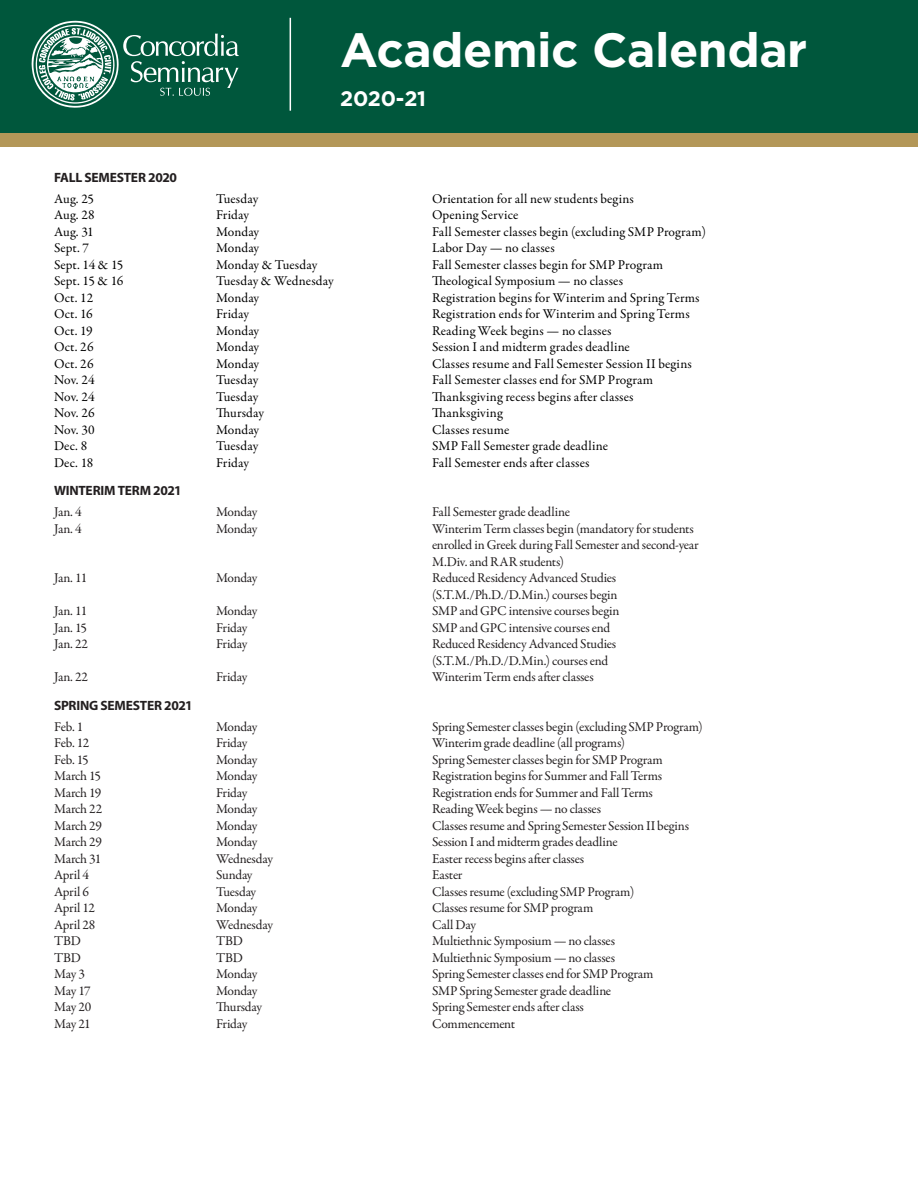
<style>
.page{position:relative;width:918px;height:1188px;background:#fff}
.page>*{position:absolute;margin:0;border:0;box-sizing:border-box;transform-origin:0 0}
.t1{font:700 48px "Gotham HTF";letter-spacing:-.01em;color:#fff}
.t2{font:700 21px "Gotham HTF";letter-spacing:-.01em;color:#fff}
.t3{font:13.5px/16.5px "Garamond Premr Pro";letter-spacing:-.015em;color:#231f20}
.t4{font:13.5px "Garamond Premr Pro";letter-spacing:.01em;color:#000}
.t5{font:700 13.5px "Myriad Pro";letter-spacing:-.015em;color:#231f20}
</style>
<div class="page">
<div style="left:0;top:0;width:918px;height:133px;background:#00573c"></div>
<div style="left:0;top:133px;width:918px;height:13px;background:#b39758"></div>
<svg style="left:32px;top:21px;width:207px;height:87px"></svg>
<hr style="left:290px;top:18px;width:1px;height:93px;background:#fff">
<p class="t1" style="left:340px;top:23px;width:469px">Academic Calendar</p>
<p class="t2" style="left:340px;top:87px;width:87px">2020-21</p>
<p class="t5" style="left:54px;top:168px;width:125px">FALL SEMESTER 2020</p>
<p class="t4" style="left:54px;top:190px;width:42px">Aug. 25</p>
<p class="t4" style="left:216px;top:190px;width:44px">Tuesday</p>
<p class="t4" style="left:432px;top:190px;width:203px">Orientation for all new students begins</p>
<p class="t4" style="left:54px;top:207px;width:42px">Aug. 28</p>
<p class="t4" style="left:216px;top:207px;width:35px">Friday</p>
<p class="t4" style="left:432px;top:207px;width:88px">Opening Service</p>
<p class="t4" style="left:54px;top:223px;width:41px">Aug. 31</p>
<p class="t4" style="left:216px;top:223px;width:45px">Monday</p>
<p class="t4" style="left:432px;top:223px;width:276px">Fall Semester classes begin (excluding SMP Program)</p>
<p class="t4" style="left:54px;top:240px;width:37px">Sept. 7</p>
<p class="t4" style="left:216px;top:240px;width:45px">Monday</p>
<p class="t4" style="left:432px;top:240px;width:124px">Labor Day — no classes</p>
<p class="t4" style="left:54px;top:256px;width:71px">Sept. 14 &amp; 15</p>
<p class="t4" style="left:216px;top:256px;width:103px">Monday &amp; Tuesday</p>
<p class="t4" style="left:432px;top:256px;width:233px">Fall Semester classes begin for SMP Program</p>
<p class="t4" style="left:54px;top:273px;width:71px">Sept. 15 &amp; 16</p>
<p class="t4" style="left:216px;top:273px;width:119px">Tuesday &amp; Wednesday</p>
<p class="t4" style="left:432px;top:273px;width:193px">Theological Symposium — no classes</p>
<p class="t4" style="left:54px;top:289px;width:41px">Oct. 12</p>
<p class="t4" style="left:216px;top:289px;width:45px">Monday</p>
<p class="t4" style="left:432px;top:289px;width:269px">Registration begins for Winterim and Spring Terms</p>
<p class="t4" style="left:54px;top:306px;width:40px">Oct. 16</p>
<p class="t4" style="left:216px;top:306px;width:35px">Friday</p>
<p class="t4" style="left:432px;top:306px;width:259px">Registration ends for Winterim and Spring Terms</p>
<p class="t4" style="left:54px;top:322px;width:40px">Oct. 19</p>
<p class="t4" style="left:216px;top:322px;width:45px">Monday</p>
<p class="t4" style="left:432px;top:322px;width:181px">Reading Week begins — no classes</p>
<p class="t4" style="left:54px;top:339px;width:41px">Oct. 26</p>
<p class="t4" style="left:216px;top:339px;width:45px">Monday</p>
<p class="t4" style="left:432px;top:339px;width:199px">Session I and midterm grades deadline</p>
<p class="t4" style="left:54px;top:355px;width:41px">Oct. 26</p>
<p class="t4" style="left:216px;top:355px;width:45px">Monday</p>
<p class="t4" style="left:432px;top:355px;width:261px">Classes resume and Fall Semester Session II begins</p>
<p class="t4" style="left:54px;top:372px;width:42px">Nov. 24</p>
<p class="t4" style="left:216px;top:372px;width:44px">Tuesday</p>
<p class="t4" style="left:432px;top:372px;width:223px">Fall Semester classes end for SMP Program</p>
<p class="t4" style="left:54px;top:388px;width:42px">Nov. 24</p>
<p class="t4" style="left:216px;top:388px;width:44px">Tuesday</p>
<p class="t4" style="left:432px;top:388px;width:203px">Thanksgiving recess begins after classes</p>
<p class="t4" style="left:54px;top:405px;width:42px">Nov. 26</p>
<p class="t4" style="left:216px;top:405px;width:50px">Thursday</p>
<p class="t4" style="left:432px;top:405px;width:72px">Thanksgiving</p>
<p class="t4" style="left:54px;top:421px;width:42px">Nov. 30</p>
<p class="t4" style="left:216px;top:421px;width:45px">Monday</p>
<p class="t4" style="left:432px;top:421px;width:79px">Classes resume</p>
<p class="t4" style="left:54px;top:438px;width:35px">Dec. 8</p>
<p class="t4" style="left:216px;top:438px;width:44px">Tuesday</p>
<p class="t4" style="left:432px;top:438px;width:177px">SMP Fall Semester grade deadline</p>
<p class="t4" style="left:54px;top:454px;width:41px">Dec. 18</p>
<p class="t4" style="left:216px;top:454px;width:35px">Friday</p>
<p class="t4" style="left:432px;top:454px;width:159px">Fall Semester ends after classes</p>
<p class="t5" style="left:54px;top:482px;width:129px">WINTERIM TERM 2021</p>
<p class="t3" style="left:54px;top:504px;width:29px">Jan. 4</p>
<p class="t3" style="left:216px;top:504px;width:43px">Monday</p>
<p class="t3" style="left:432px;top:504px;width:140px">Fall Semester grade deadline</p>
<p class="t3" style="left:54px;top:521px;width:29px">Jan. 4</p>
<p class="t3" style="left:216px;top:521px;width:43px">Monday</p>
<p class="t3" style="left:432px;top:521px;width:268px">Winterim Term classes begin (mandatory for students enrolled in Greek during Fall Semester and second-year<br>M.Div. and RAR students)</p>
<p class="t3" style="left:54px;top:570px;width:35px">Jan. 11</p>
<p class="t3" style="left:216px;top:570px;width:43px">Monday</p>
<p class="t3" style="left:432px;top:570px;width:187px">Reduced Residency Advanced Studies (S.T.M./Ph.D./D.Min.) courses begin</p>
<p class="t3" style="left:54px;top:603px;width:35px">Jan. 11</p>
<p class="t3" style="left:216px;top:603px;width:43px">Monday</p>
<p class="t3" style="left:432px;top:603px;width:189px">SMP and GPC intensive courses begin</p>
<p class="t3" style="left:54px;top:620px;width:35px">Jan. 15</p>
<p class="t3" style="left:216px;top:620px;width:33px">Friday</p>
<p class="t3" style="left:432px;top:620px;width:180px">SMP and GPC intensive courses end</p>
<p class="t3" style="left:54px;top:636px;width:36px">Jan. 22</p>
<p class="t3" style="left:216px;top:636px;width:33px">Friday</p>
<p class="t3" style="left:432px;top:636px;width:186px">Reduced Residency Advanced Studies</p>
<p class="t3" style="left:432px;top:653px;width:178px">(S.T.M./Ph.D./D.Min.) courses end</p>
<p class="t3" style="left:54px;top:669px;width:36px">Jan. 22</p>
<p class="t3" style="left:216px;top:669px;width:33px">Friday</p>
<p class="t3" style="left:432px;top:669px;width:163px">Winterim Term ends after classes</p>
<p class="t5" style="left:54px;top:696px;width:140px">SPRING SEMESTER 2021</p>
<p class="t3" style="left:54px;top:719px;width:31px">Feb. 1</p>
<p class="t3" style="left:216px;top:719px;width:43px">Monday</p>
<p class="t3" style="left:432px;top:719px;width:272px">Spring Semester classes begin (excluding SMP Program)</p>
<p class="t3" style="left:54px;top:735px;width:37px">Feb. 12</p>
<p class="t3" style="left:216px;top:735px;width:33px">Friday</p>
<p class="t3" style="left:432px;top:735px;width:194px">Winterim grade deadline (all programs)</p>
<p class="t3" style="left:54px;top:752px;width:36px">Feb. 15</p>
<p class="t3" style="left:216px;top:752px;width:43px">Monday</p>
<p class="t3" style="left:432px;top:752px;width:232px">Spring Semester classes begin for SMP Program</p>
<p class="t3" style="left:54px;top:768px;width:49px">March 15</p>
<p class="t3" style="left:216px;top:768px;width:43px">Monday</p>
<p class="t3" style="left:432px;top:768px;width:232px">Registration begins for Summer and Fall Terms</p>
<p class="t3" style="left:54px;top:785px;width:49px">March 19</p>
<p class="t3" style="left:216px;top:785px;width:33px">Friday</p>
<p class="t3" style="left:432px;top:785px;width:222px">Registration ends for Summer and Fall Terms</p>
<p class="t3" style="left:54px;top:801px;width:50px">March 22</p>
<p class="t3" style="left:216px;top:801px;width:43px">Monday</p>
<p class="t3" style="left:432px;top:801px;width:171px">Reading Week begins — no classes</p>
<p class="t3" style="left:54px;top:818px;width:49px">March 29</p>
<p class="t3" style="left:216px;top:818px;width:43px">Monday</p>
<p class="t3" style="left:432px;top:818px;width:259px">Classes resume and Spring Semester Session II begins</p>
<p class="t3" style="left:54px;top:834px;width:49px">March 29</p>
<p class="t3" style="left:216px;top:834px;width:43px">Monday</p>
<p class="t3" style="left:432px;top:834px;width:187px">Session I and midterm grades deadline</p>
<p class="t3" style="left:54px;top:851px;width:49px">March 31</p>
<p class="t3" style="left:216px;top:851px;width:58px">Wednesday</p>
<p class="t3" style="left:432px;top:851px;width:154px">Easter recess begins after classes</p>
<p class="t3" style="left:54px;top:867px;width:37px">April 4</p>
<p class="t3" style="left:216px;top:867px;width:38px">Sunday</p>
<p class="t3" style="left:432px;top:867px;width:32px">Easter</p>
<p class="t3" style="left:54px;top:884px;width:37px">April 6</p>
<p class="t3" style="left:216px;top:884px;width:42px">Tuesday</p>
<p class="t3" style="left:432px;top:884px;width:204px">Classes resume (excluding SMP Program)</p>
<p class="t3" style="left:54px;top:900px;width:43px">April 12</p>
<p class="t3" style="left:216px;top:900px;width:43px">Monday</p>
<p class="t3" style="left:432px;top:900px;width:163px">Classes resume for SMP program</p>
<p class="t3" style="left:54px;top:917px;width:43px">April 28</p>
<p class="t3" style="left:216px;top:917px;width:58px">Wednesday</p>
<p class="t3" style="left:432px;top:917px;width:46px">Call Day</p>
<p class="t3" style="left:54px;top:933px;width:28px">TBD</p>
<p class="t3" style="left:216px;top:933px;width:28px">TBD</p>
<p class="t3" style="left:432px;top:933px;width:185px">Multiethnic Symposium — no classes</p>
<p class="t3" style="left:54px;top:950px;width:28px">TBD</p>
<p class="t3" style="left:216px;top:950px;width:28px">TBD</p>
<p class="t3" style="left:432px;top:950px;width:185px">Multiethnic Symposium — no classes</p>
<p class="t3" style="left:54px;top:966px;width:32px">May 3</p>
<p class="t3" style="left:216px;top:966px;width:43px">Monday</p>
<p class="t3" style="left:432px;top:966px;width:223px">Spring Semester classes end for SMP Program</p>
<p class="t3" style="left:54px;top:983px;width:38px">May 17</p>
<p class="t3" style="left:216px;top:983px;width:43px">Monday</p>
<p class="t3" style="left:432px;top:983px;width:181px">SMP Spring Semester grade deadline</p>
<p class="t3" style="left:54px;top:999px;width:39px">May 20</p>
<p class="t3" style="left:216px;top:999px;width:48px">Thursday</p>
<p class="t3" style="left:432px;top:999px;width:153px">Spring Semester ends after class</p>
<p class="t3" style="left:54px;top:1016px;width:38px">May 21</p>
<p class="t3" style="left:216px;top:1016px;width:33px">Friday</p>
<p class="t3" style="left:432px;top:1016px;width:85px">Commencement</p>
</div>
